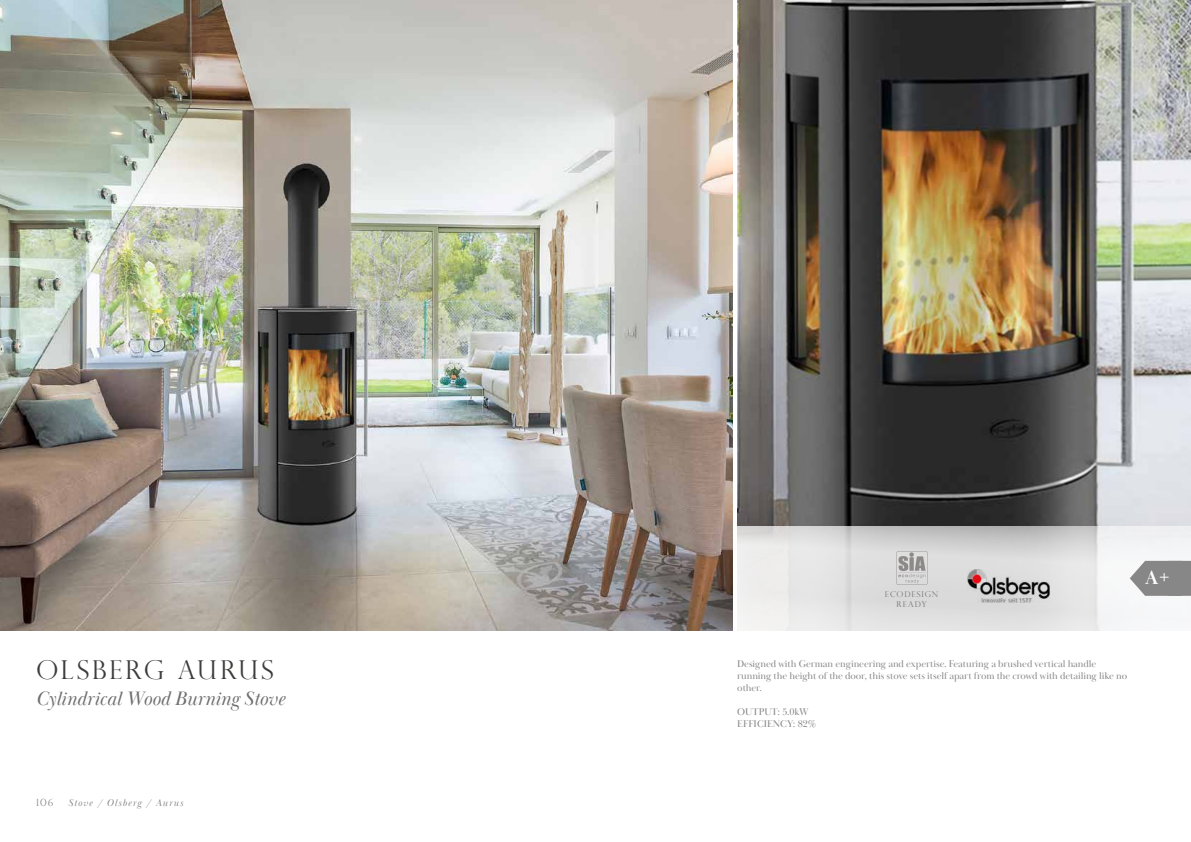
<style>
.page{position:relative;width:1191px;height:842px;background:#fff}
.page>*{position:absolute;margin:0;border:0;box-sizing:border-box;transform-origin:0 0}
.t1{font:300 26px "Perpetua Titling";letter-spacing:.095em;color:#3d3c3b}
.t2{font:italic 20px "Baskerville Display PT";color:#6f6f6f}
.t3{font:700 19.4px "Baskerville Display PT";color:#fff}
.t4{font:10px/12px "Baskerville Display PT";letter-spacing:-.01em;color:#878787}
.t5{font:italic 10px "Baskerville Display PT";letter-spacing:.105em;color:#878787}
.t6{font:300 10px "Perpetua Titling";color:#878787}
.t7{font:300 8px/9.6px "Perpetua Titling";letter-spacing:.12em;color:#706f6f;text-align:center}
</style>
<div class="page">
<img style="left:737px;top:0;width:454px;height:526px">
<svg style="left:737px;top:526px;width:454px;height:105px"></svg>
<img style="left:0;top:0;width:732px;height:631px">
<svg style="left:1129px;top:561px;width:62px;height:35px;background:#969696"></svg>
<img style="left:967px;top:570px;width:83px;height:32px">
<svg style="left:896px;top:551px;width:31px;height:34px"></svg>
<p class="t7" style="left:885px;top:590px;width:55px">ECODESIGN<br>READY</p>
<h3 class="t3" style="left:1145px;top:566px;width:26px">A+</h3>
<h1 class="t1" style="left:36px;top:654px;width:239px">OLSBERG AURUS</h1>
<p class="t4" style="left:737px;top:658px;width:391px">Designed with German engineering and expertise. Featuring a brushed vertical handle running the height of the door, this stove sets itself apart from the crowd with detailing like no other.</p>
<p class="t4" style="left:737px;top:706px;width:81px">OUTPUT: 5.0kW<br>EFFICIENCY: 82%</p>
<h2 class="t2" style="left:36px;top:687px;width:250px">Cylindrical Wood Burning Stove</h2>
<p class="t6" style="left:36px;top:796px;width:19px">106</p>
<p class="t5" style="left:68px;top:797px;width:117px">Stove / Olsberg / Aurus</p>
</div>
